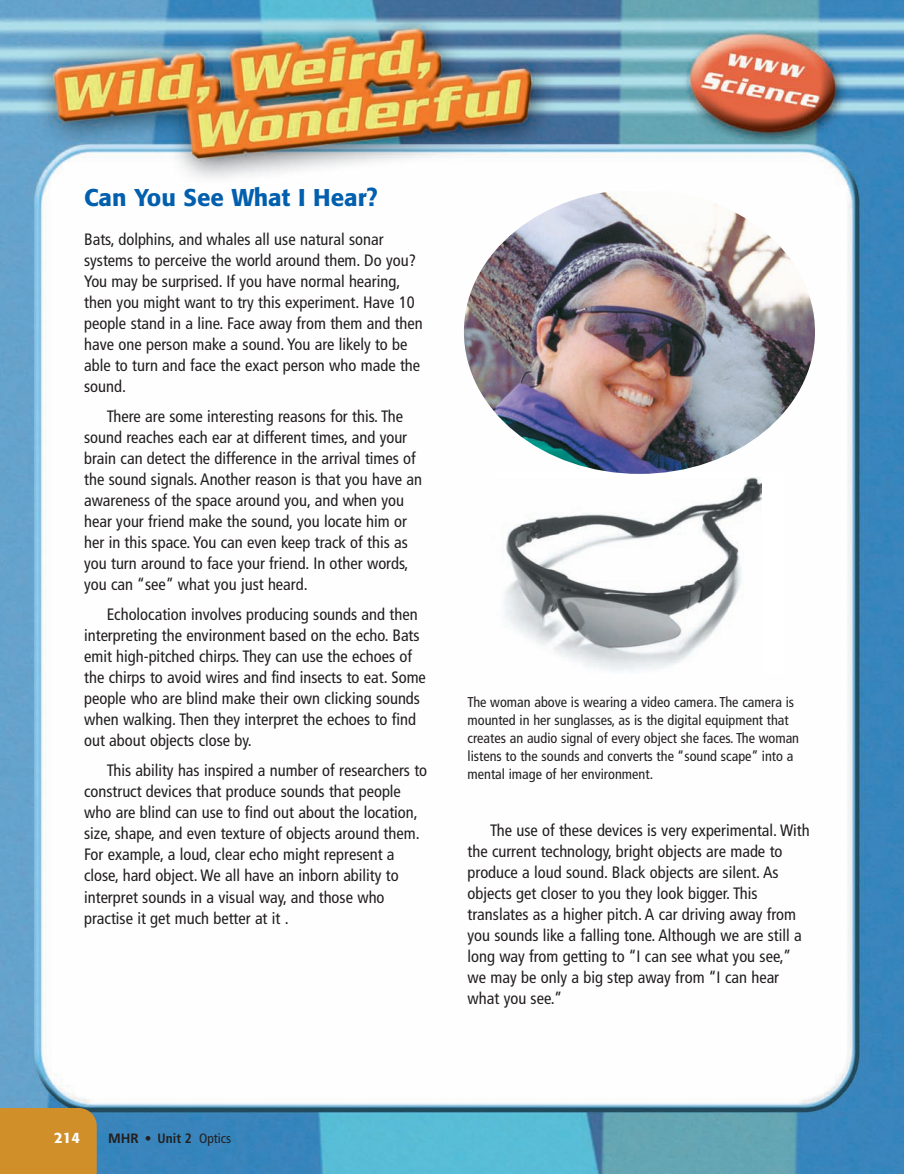
<style>
.page{position:relative;width:904px;height:1174px;background:#fff}
.page>*{position:absolute;margin:0;border:0;box-sizing:border-box;transform-origin:0 0}
.t1{font:500 24px "Formata";color:#015fae}
.t2{font:condensed 16.5px/21px "Frutiger";color:#231f20}
.t3{font:500 15px "Formata";color:#fff}
.t4{font:condensed 14.25px/18px "Frutiger";color:#231f20}
.t5{font:condensed 13.5px "Frutiger";color:#231f20}
.s1{font-weight:700;font-stretch:normal}
.s2{font-weight:700}
</style>
<div class="page">
<img style="left:0;top:0;width:903px;height:1173px">
<h1 class="t1" style="left:84px;top:187px;width:295px">Can You See What I Hear?</h1>
<p class="t2" style="left:84px;top:230px;width:340px">Bats, dolphins, and whales all use natural sonar systems to perceive the world around them. Do you?<br>You may be surprised. If you have normal hearing, then you might want to try this experiment. Have 10 people stand in a line. Face away from them and then have one person make a sound. You are likely to be able to turn and face the exact person who made the sound.</p>
<p class="t2" style="left:84px;top:407px;width:339px;text-indent:23px">There are some interesting reasons for this. The sound reaches each ear at different times, and your brain can detect the difference in the arrival times of the sound signals. Another reason is that you have an awareness of the space around you, and when you hear your friend make the sound, you locate him or her in this space. You can even keep track of this as you turn around to face your friend. In other words, you can “see” what you just heard.</p>
<p class="t2" style="left:84px;top:605px;width:343px;text-indent:23px">Echolocation involves producing sounds and then interpreting the environment based on the echo. Bats emit high-pitched chirps. They can use the echoes of the chirps to avoid wires and find insects to eat. Some people who are blind make their own clicking sounds when walking. Then they interpret the echoes to find out about objects close by.</p>
<p class="t2" style="left:84px;top:761px;width:344px;text-indent:23px">This ability has inspired a number of researchers to construct devices that produce sounds that people who are blind can use to find out about the location, size, shape, and even texture of objects around them.<br>For example, a loud, clear echo might represent a close, hard object. We all have an inborn ability to interpret sounds in a visual way, and those who practise it get much better at it .</p>
<p class="t4" style="left:467px;top:693px;width:333px">The woman above is wearing a video camera. The camera is mounted in her sunglasses, as is the digital equipment that creates an audio signal of every object she faces. The woman listens to the sounds and converts the “sound scape” into a mental image of her environment.</p>
<p class="t2" style="left:467px;top:820px;width:343px;text-indent:23px">The use of these devices is very experimental. With the current technology, bright objects are made to produce a loud sound. Black objects are silent. As objects get closer to you they look bigger. This translates as a higher pitch. A car driving away from you sounds like a falling tone. Although we are still a long way from getting to “I can see what you see,” we may be only a big step away from “I can hear what you see.”</p>
<p class="t3" style="left:54px;top:1131px;width:28px">214</p>
<p class="t5" style="left:108px;top:1133px;width:124px"><span class="s1">MHR •</span> <span class="s2">Unit 2</span> Optics</p>
</div>
